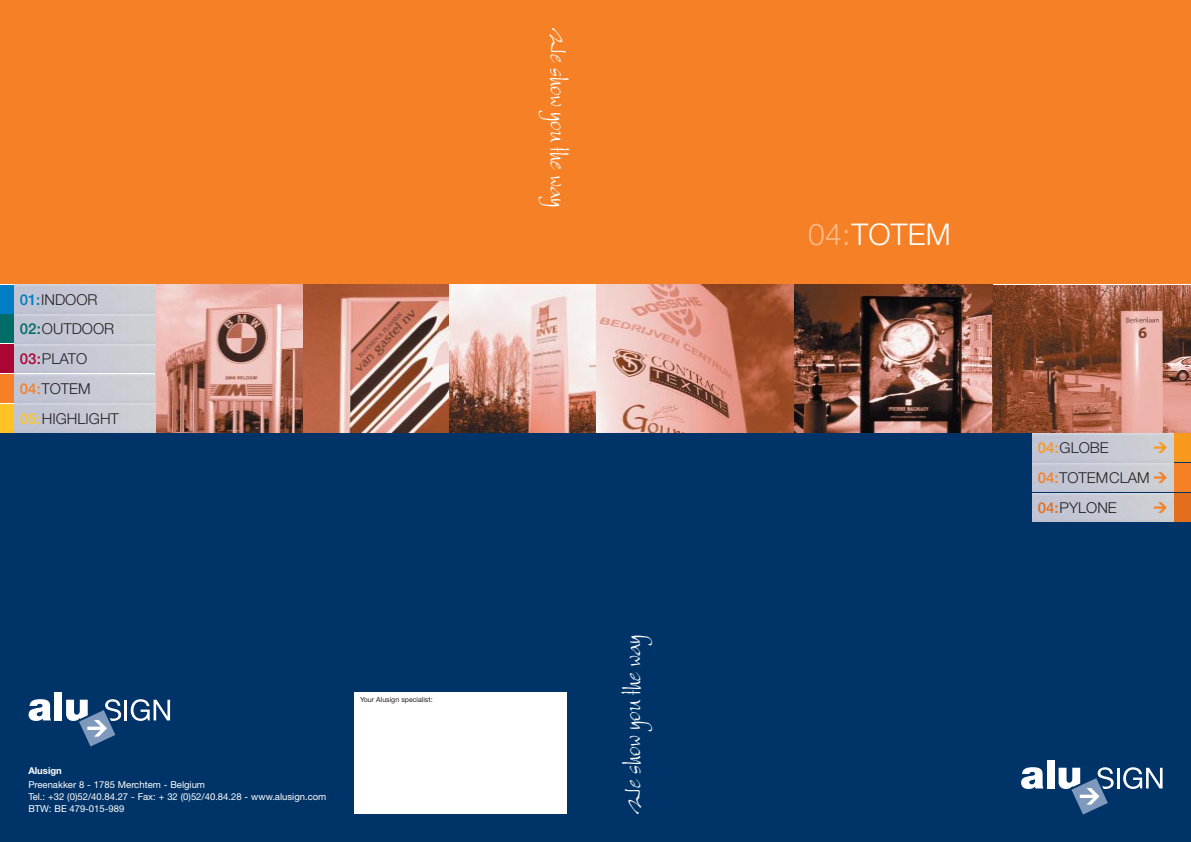
<style>
.page{position:relative;width:1191px;height:842px;background:#fff}
.page>*{position:absolute;margin:0;border:0;box-sizing:border-box;transform-origin:0 0}
.t1{font:300 30px "Helvetica Neue";letter-spacing:.01em;color:#fff}
.t2{font:24px "Bergell Plain";color:#fff}
.t3{font:300 15px/29.8px "Helvetica Neue";color:#231f20}
.t4{font:9.5px/12px "Helvetica Neue";color:#fff}
.t5{font:700 9.5px "Helvetica Neue";color:#fff}
.t6{font:7px "Helvetica Neue";color:#231f20}
.s1{font-weight:500;color:#007dc3}
.s2{font-weight:500;color:#006c67}
.s3{font-weight:500;color:#ab0534}
.s4{font-weight:500;color:#f58025}
.s5{font-weight:500;color:#ffc424}
.s6{color:#fbbb88}
.s7{font-weight:500;color:#f8981d}
.s8{font-weight:500;color:#e36f1e}
</style>
<div class="page">
<div style="left:0;top:0;width:1191px;height:283px;background:#f58025"></div>
<div style="left:0;top:434px;width:1191px;height:408px;background:#003468"></div>
<img style="left:1032px;top:434px;width:142px;height:88px">
<div style="left:1174px;top:434px;width:17px;height:28px;background:#f8981d"></div>
<div style="left:1174px;top:463px;width:17px;height:29px;background:#f58025"></div>
<div style="left:1174px;top:493px;width:17px;height:29px;background:#e36f1e"></div>
<img style="left:595px;top:285px;width:199px;height:147px">
<img style="left:794px;top:285px;width:198px;height:147px">
<svg style="left:992px;top:285px;width:199px;height:147px;background:#a1634e"></svg>
<div style="left:354px;top:692px;width:213px;height:122px;background:#fff"></div>
<svg style="left:29px;top:699px;width:22px;height:22px"></svg>
<div style="left:54px;top:692px;width:8px;height:28px;background:#fff"></div>
<hr style="left:124px;top:700px;width:3px;height:20px;background:#fff">
<svg style="left:131px;top:699px;width:39px;height:22px"></svg>
<svg style="left:79px;top:710px;width:36px;height:36px"></svg>
<svg style="left:66px;top:699px;width:55px;height:38px"></svg>
<svg style="left:1021px;top:767px;width:22px;height:22px"></svg>
<div style="left:1046px;top:760px;width:8px;height:28px;background:#fff"></div>
<hr style="left:1117px;top:768px;width:2px;height:20px;background:#fff">
<svg style="left:1123px;top:767px;width:39px;height:22px"></svg>
<svg style="left:1071px;top:778px;width:36px;height:36px"></svg>
<svg style="left:1058px;top:767px;width:55px;height:38px"></svg>
<div style="left:0;top:285px;width:14px;height:28px;background:#007dc3"></div>
<div style="left:0;top:315px;width:14px;height:28px;background:#006c67"></div>
<div style="left:0;top:344px;width:14px;height:29px;background:#ab0534"></div>
<div style="left:0;top:374px;width:14px;height:29px;background:#f58025"></div>
<div style="left:0;top:404px;width:14px;height:28px;background:#ffc424"></div>
<img style="left:302px;top:285px;width:147px;height:147px">
<svg style="left:449px;top:285px;width:146px;height:147px;background:#d5b0a7"></svg>
<svg style="left:156px;top:285px;width:146px;height:147px;background:#c99489"></svg>
<svg style="left:1154px;top:442px;width:13px;height:11px"></svg>
<svg style="left:1154px;top:472px;width:13px;height:11px"></svg>
<svg style="left:1154px;top:502px;width:13px;height:11px"></svg>
<h3 class="t3" style="left:20px;top:286px;width:79px"><span class="s1">01:</span>INDOOR</h3>
<h3 class="t3" style="left:20px;top:316px;width:96px"><span class="s2">02:</span>OUTDOOR</h3>
<h3 class="t3" style="left:20px;top:345px;width:101px"><span class="s3">03:</span>PLATO<br><span class="s4">04:</span>TOTEM<br><span class="s5">05:</span>HIGHLIGHT</h3>
<p class="t5" style="left:28px;top:767px;width:35px">Alusign</p>
<p class="t4" style="left:28px;top:780px;width:299px">Preenakker 8 - 1785 Merchtem - Belgium<br>Tel.: +32 (0)52/40.84.27 - Fax: + 32 (0)52/40.84.28 - www.alusign.com<br>BTW: BE 479-015-989</p>
<p class="t6" style="left:360px;top:697px;width:74px">Your Alusign specialist:</p>
<h2 class="t2" style="left:573px;top:28px;width:182px;rotate:90deg">We show you the way</h2>
<h2 class="t2" style="left:617px;top:814px;width:182px;rotate:-90deg">We show you the way</h2>
<h1 class="t1" style="left:808px;top:224px;width:144px"><span class="s6">04:</span>TOTEM</h1>
<h3 class="t3" style="left:1037px;top:434px;width:113px"><span class="s7">04:</span>GLOBE<br><span class="s4">04:</span>TOTEMCLAM<br><span class="s8">04:</span>PYLONE</h3>
</div>
